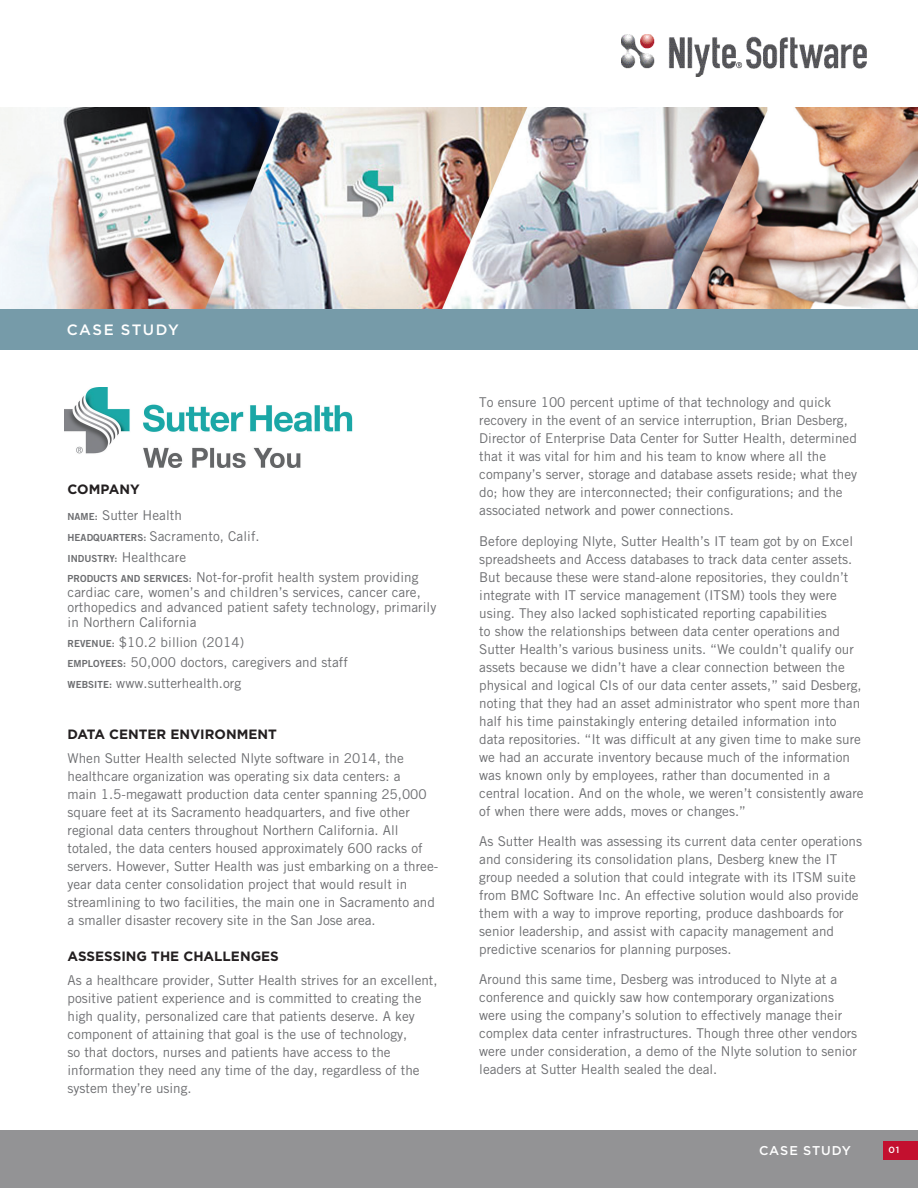
<style>
.page{position:relative;width:918px;height:1188px;background:#fff}
.page>*{position:absolute;margin:0;border:0;box-sizing:border-box;transform-origin:0 0}
.t1{font:500 15px "Gotham";letter-spacing:.1em;color:#fff}
.Subhead{font:13.5px/18px "Trade Gothic";color:#6c6d70}
.Body_spaceafter0{font:13.5px/15px "Trade Gothic";letter-spacing:.005em;color:#6c6d70}
.Subhead-2{font:700 13.5px "Gotham";color:#231f20}
.Body_spaceafter0-2{font:700 13.5px "Gotham";color:#231f20}
.t2{font:500 12.75px "Gotham";letter-spacing:.07em;color:#fff}
.Body{font:500 9px "Gotham";color:#fff}
.s1{font-family:"Trade Gothic Bold Two";font-size:9.75px}
</style>
<div class="page">
<img style="left:0;top:107px;width:918px;height:202px">
<div style="left:0;top:309px;width:918px;height:41px;background:#769ba9"></div>
<img style="left:621px;top:34px;width:245px;height:43px">
<div style="left:0;top:1130px;width:918px;height:58px;background:#939395"></div>
<div style="left:883px;top:1141px;width:35px;height:18px;background:#c3102f"></div>
<img style="left:64px;top:388px;width:289px;height:79px">
<p class="t1" style="left:67px;top:320px;width:114px">CASE STUDY</p>
<p class="Subhead-2" style="left:68px;top:481px;width:74px">COMPANY</p>
<p class="Body_spaceafter0" style="left:68px;top:507px;width:116px"><span class="s1">NAME:</span> Sutter Health</p>
<p class="Body_spaceafter0" style="left:68px;top:529px;width:194px"><span class="s1">HEADQUARTERS:</span> Sacramento, Calif.</p>
<p class="Body_spaceafter0" style="left:68px;top:549px;width:120px"><span class="s1">INDUSTRY:</span> Healthcare</p>
<p class="Body_spaceafter0" style="left:68px;top:569px;width:370px"><span class="s1">PRODUCTS AND SERVICES:</span> Not-for-profit health system providing cardiac care, women’s and children’s services, cancer care, orthopedics and advanced patient safety technology, primarily in Northern California</p>
<p class="Body_spaceafter0" style="left:68px;top:635px;width:178px"><span class="s1">REVENUE:</span> $10.2 billion (2014)</p>
<p class="Body_spaceafter0" style="left:68px;top:655px;width:282px"><span class="s1">EMPLOYEES:</span> 50,000 doctors, caregivers and staff</p>
<p class="Body_spaceafter0" style="left:68px;top:675px;width:175px"><span class="s1">WEBSITE:</span> www.sutterhealth.org</p>
<p class="Body_spaceafter0-2" style="left:68px;top:726px;width:211px">DATA CENTER ENVIRONMENT</p>
<p class="Subhead" style="left:68px;top:749px;width:372px">When Sutter Health selected Nlyte software in 2014, the healthcare organization was operating six data centers: a<br>main 1.5-megawatt production data center spanning 25,000 square feet at its Sacramento headquarters, and five other regional data centers throughout Northern California. All totaled, the data centers housed approximately 600 racks of servers. However, Sutter Health was just embarking on a three&shy;year data center consolidation project that would result in streamlining to two facilities, the main one in Sacramento and a smaller disaster recovery site in the San Jose area.</p>
<p class="Subhead-2" style="left:68px;top:947px;width:213px">ASSESSING THE CHALLENGES</p>
<p class="Subhead" style="left:68px;top:971px;width:372px">As a healthcare provider, Sutter Health strives for an excellent, positive patient experience and is committed to creating the high quality, personalized care that patients deserve. A key component of attaining that goal is the use of technology,<br>so that doctors, nurses and patients have access to the information they need any time of the day, regardless of the system they’re using.</p>
<p class="Subhead" style="left:479px;top:393px;width:379px">To ensure 100 percent uptime of that technology and quick recovery in the event of an service interruption, Brian Desberg, Director of Enterprise Data Center for Sutter Health, determined that it was vital for him and his team to know where all the company’s server, storage and database assets reside; what they do; how they are interconnected; their configurations; and the associated network and power connections.</p>
<p class="Subhead" style="left:479px;top:532px;width:386px">Before deploying Nlyte, Sutter Health’s IT team got by on Excel spreadsheets and Access databases to track data center assets.<br>But because these were stand-alone repositories, they couldn’t integrate with IT service management (ITSM) tools they were using. They also lacked sophisticated reporting capabilities<br>to show the relationships between data center operations and Sutter Health’s various business units. “We couldn’t qualify our assets because we didn’t have a clear connection between the physical and logical CIs of our data center assets,” said Desberg, noting that they had an asset administrator who spent more than half his time painstakingly entering detailed information into data repositories. “It was difficult at any given time to make sure we had an accurate inventory because much of the information was known only by employees, rather than documented in a central location. And on the whole, we weren’t consistently aware of when there were adds, moves or changes.”</p>
<p class="Subhead" style="left:479px;top:832px;width:384px">As Sutter Health was assessing its current data center operations and considering its consolidation plans, Desberg knew the IT group needed a solution that could integrate with its ITSM suite from BMC Software Inc. An effective solution would also provide them with a way to improve reporting, produce dashboards for senior leadership, and assist with capacity management and predictive scenarios for planning purposes.</p>
<p class="Subhead" style="left:479px;top:970px;width:379px">Around this same time, Desberg was introduced to Nlyte at a conference and quickly saw how contemporary organizations were using the company’s solution to effectively manage their complex data center infrastructures. Though three other vendors were under consideration, a demo of the Nlyte solution to senior leaders at Sutter Health sealed the deal.</p>
<p class="t2" style="left:759px;top:1142px;width:94px">CASE STUDY</p>
<p class="Body" style="left:888px;top:1143px;width:12px">01</p>
</div>
